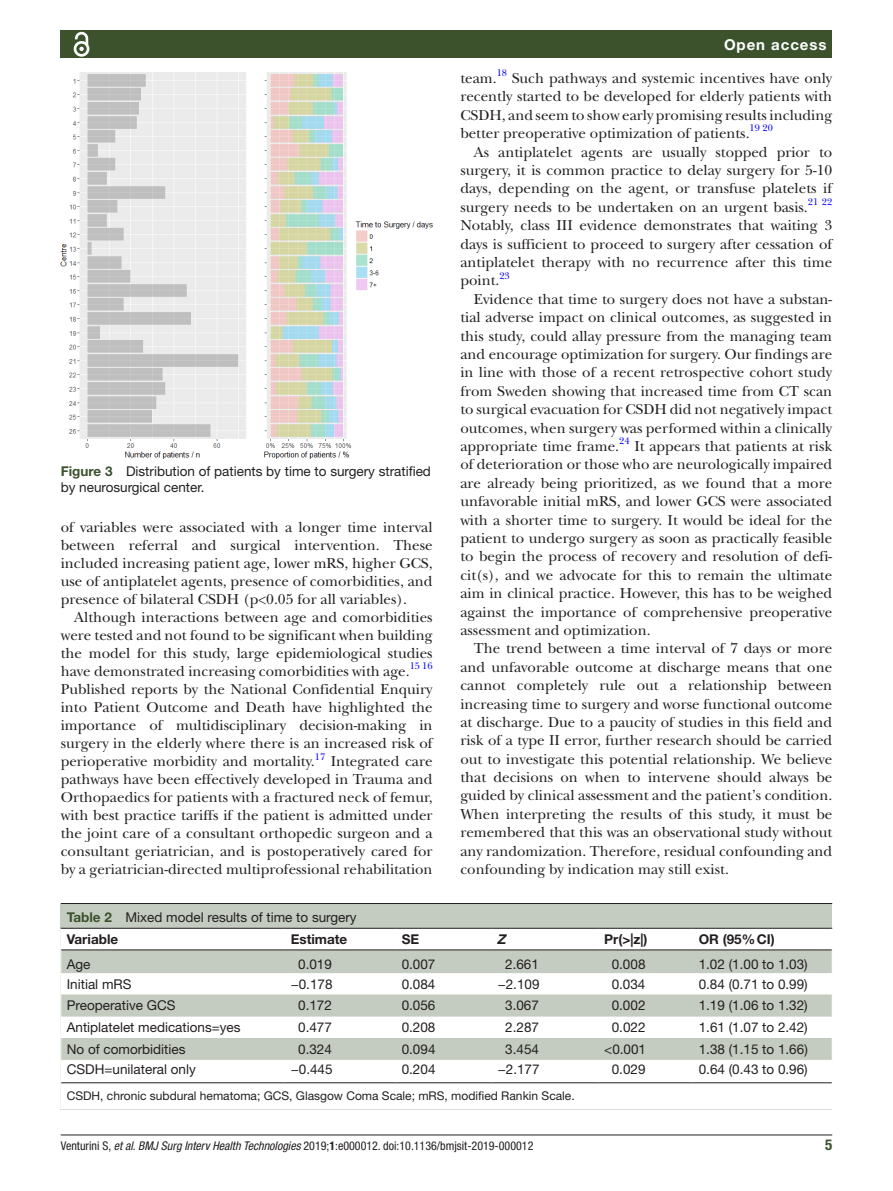
<style>
.page{position:relative;width:893px;height:1191px;background:#fff}
.page>*{position:absolute;margin:0;border:0;box-sizing:border-box;transform-origin:0 0}
.t1{font:15px/18.5px "New Baskerville";color:#231f20;text-align:justify}
.t2{font:700 15px "Helvetica Neue LT Std";letter-spacing:.065em;color:#fff}
.t3{font:700 condensed 15px "Helvetica Neue LT Std";color:#3b522d}
.t4{font:13.5px/16.2px "Helvetica Neue LT Std";color:#231f20}
.t5{font:700 13.5px "Helvetica Neue LT Std";color:#231f20}
.t6{font:italic 700 13.5px "Helvetica Neue LT Std";color:#231f20}
.t7{font:condensed 12px "Helvetica Neue LT Std";color:#231f20}
.t8{font:12px "Helvetica Neue LT Std";color:#231f20}
.t9{font:9.9px "New Baskerville";color:#00f}
.s1{font-weight:700;color:#3b522d}
.s2{font-weight:700}
.s3{font-style:italic}
</style>
<div class="page">
<hr style="left:61px;top:1134px;width:771px;height:1px;background:#231f20">
<div style="left:61px;top:31px;width:771px;height:27px;background:#3b522d"></div>
<svg style="left:73px;top:31px;width:17px;height:26px"></svg>
<img style="left:61px;top:73px;width:372px;height:385px">
<div style="left:61px;top:904px;width:771px;height:205px;background:#c4cbc0"></div>
<hr style="left:61px;top:903px;width:771px;height:1px;background:#231f20">
<div style="left:61px;top:929px;width:771px;height:180px;background:#fff"></div>
<svg style="left:61px;top:950px;width:771px;height:109px"></svg>
<hr style="left:61px;top:928px;width:224px;height:1px;background:#231f20">
<hr style="left:61px;top:949px;width:224px;height:1px;background:#231f20">
<hr style="left:285px;top:928px;width:111px;height:1px;background:#231f20">
<hr style="left:285px;top:949px;width:111px;height:1px;background:#231f20">
<hr style="left:396px;top:928px;width:96px;height:1px;background:#231f20">
<hr style="left:396px;top:949px;width:96px;height:1px;background:#231f20">
<hr style="left:492px;top:928px;width:106px;height:1px;background:#231f20">
<hr style="left:492px;top:949px;width:106px;height:1px;background:#231f20">
<hr style="left:598px;top:928px;width:95px;height:1px;background:#231f20">
<hr style="left:598px;top:949px;width:95px;height:1px;background:#231f20">
<hr style="left:693px;top:928px;width:139px;height:1px;background:#231f20">
<hr style="left:693px;top:949px;width:139px;height:1px;background:#231f20">
<hr style="left:285px;top:1082px;width:111px;height:1px;background:#231f20">
<hr style="left:396px;top:1082px;width:96px;height:1px;background:#231f20">
<hr style="left:492px;top:1082px;width:106px;height:1px;background:#231f20">
<hr style="left:598px;top:1082px;width:95px;height:1px;background:#231f20">
<hr style="left:693px;top:1082px;width:139px;height:1px;background:#231f20">
<hr style="left:61px;top:1082px;width:224px;height:1px;background:#231f20">
<svg style="left:60px;top:928px;width:1px;height:181px"></svg>
<hr style="left:67px;top:1099px;width:765px;height:2px;background:#fff">
<p class="t4" style="left:61px;top:463px;width:372px"><span class="s1">Figure 3</span> Distribution of patients by time to surgery stratified by neurosurgical center.</p>
<p class="t1" style="left:61px;top:518px;width:373px;line-height:18px">of variables were associated with a longer time interval between referral and surgical intervention. These included increasing patient age, lower mRS, higher GCS, use of antiplatelet agents, presence of comorbidities, and presence of bilateral CSDH (p&lt;0.05 for all variables).</p>
<p class="t1" style="left:61px;top:608px;width:373px;line-height:18px;text-indent:14px">Although interactions between age and comorbidities were tested and not found to be significant when building the model for this study, large epidemiological studies have demonstrated increasing comorbidities with age.</p>
<p class="t9" style="left:410px;top:660px;width:24px">15 16</p>
<p class="t1" style="left:61px;top:680px;width:373px;line-height:18px">Published reports by the National Confidential Enquiry into Patient Outcome and Death have highlighted the importance of multidisciplinary decision-making in surgery in the elderly where there is an increased risk of perioperative morbidity and mortality.</p>
<p class="t9" style="left:315px;top:750px;width:12px">17</p>
<p class="t1" style="left:61px;top:752px;width:373px;line-height:18px;text-indent:270px">Integrated care pathways have been effectively developed in Trauma and Orthopaedics for patients with a fractured neck of femur, with best practice tariffs if the patient is admitted under the joint care of a consultant orthopedic surgeon and a consultant geriatrician, and is postoperatively cared for by a geriatrician-directed multiprofessional rehabilitation</p>
<p class="t2" style="left:724px;top:35px;width:104px">Open access</p>
<p class="t1" style="left:460px;top:69px;width:373px">team.<sup>18</sup> Such pathways and systemic incentives have only recently started to be developed for elderly patients with CSDH, and seem to show early promising results including better preoperative optimization of patients.<sup>19</sup> <sup>20</sup></p>
<p class="t1" style="left:460px;top:143px;width:373px;text-indent:14px">As antiplatelet agents are usually stopped prior to surgery, it is common practice to delay surgery for 5-10 days, depending on the agent, or transfuse platelets if surgery needs to be undertaken on an urgent basis.</p>
<p class="t9" style="left:808px;top:196px;width:26px">21 22</p>
<p class="t1" style="left:460px;top:216px;width:373px">Notably, class III evidence demonstrates that waiting 3 days is sufficient to proceed to surgery after cessation of antiplatelet therapy with no recurrence after this time point.<sup>23</sup></p>
<p class="t1" style="left:460px;top:290px;width:373px;text-indent:14px">Evidence that time to surgery does not have a substan&shy;tial adverse impact on clinical outcomes, as suggested in this study, could allay pressure from the managing team and encourage optimization for surgery. Our findings are in line with those of a recent retrospective cohort study from Sweden showing that increased time from CT scan to surgical evacuation for CSDH did not negatively impact outcomes, when surgery was performed within a clinically appropriate time frame.<sup>24</sup> It appears that patients at risk of deterioration or those who are neurologically impaired are already being prioritized, as we found that a more unfavorable initial mRS, and lower GCS were associated with a shorter time to surgery. It would be ideal for the patient to undergo surgery as soon as practically feasible to begin the process of recovery and resolution of defi&shy;cit(s), and we advocate for this to remain the ultimate aim in clinical practice. However, this has to be weighed against the importance of comprehensive preoperative assessment and optimization.</p>
<p class="t1" style="left:460px;top:639px;width:373px;text-indent:14px">The trend between a time interval of 7 days or more and unfavorable outcome at discharge means that one cannot completely rule out a relationship between increasing time to surgery and worse functional outcome at discharge. Due to a paucity of studies in this field and risk of a type II error, further research should be carried out to investigate this potential relationship. We believe that decisions on when to intervene should always be guided by clinical assessment and the patient’s condition.<br>When interpreting the results of this study, it must be remembered that this was an observational study without any randomization. Therefore, residual confounding and confounding by indication may still exist.</p>
<p class="t4" style="left:67px;top:906px;width:291px;line-height:22px"><span class="s1">Table 2</span> Mixed model results of time to surgery<br><span class="s2">Variable</span></p>
<p class="t5" style="left:291px;top:930px;width:58px">Estimate</p>
<p class="t5" style="left:402px;top:930px;width:19px">SE</p>
<p class="t6" style="left:498px;top:930px;width:10px">Z</p>
<p class="t5" style="left:604px;top:930px;width:45px">Pr(&gt;|z|)</p>
<p class="t5" style="left:699px;top:930px;width:78px">OR (95%CI)</p>
<p class="t4" style="left:67px;top:955px;width:25px">Age</p>
<p class="t4" style="left:298px;top:955px;width:35px">0.019</p>
<p class="t4" style="left:402px;top:955px;width:35px">0.007</p>
<p class="t4" style="left:505px;top:955px;width:35px">2.661</p>
<p class="t4" style="left:612px;top:955px;width:35px">0.008</p>
<p class="t4" style="left:699px;top:955px;width:111px">1.02 (1.00 to 1.03)</p>
<p class="t4" style="left:67px;top:975px;width:66px">Initial mRS</p>
<p class="t4" style="left:291px;top:975px;width:43px">−0.178</p>
<p class="t4" style="left:402px;top:975px;width:35px">0.084</p>
<p class="t4" style="left:498px;top:975px;width:43px">−2.109</p>
<p class="t4" style="left:612px;top:975px;width:35px">0.034</p>
<p class="t4" style="left:699px;top:975px;width:111px">0.84 (0.71 to 0.99)</p>
<p class="t4" style="left:67px;top:997px;width:110px">Preoperative GCS</p>
<p class="t4" style="left:298px;top:997px;width:35px">0.172</p>
<p class="t4" style="left:402px;top:997px;width:35px">0.056</p>
<p class="t4" style="left:505px;top:997px;width:35px">3.067</p>
<p class="t4" style="left:612px;top:997px;width:35px">0.002</p>
<p class="t4" style="left:699px;top:997px;width:111px">1.19 (1.06 to 1.32)</p>
<p class="t4" style="left:67px;top:1019px;width:175px">Antiplatelet medications=yes</p>
<p class="t4" style="left:298px;top:1019px;width:35px">0.477</p>
<p class="t4" style="left:402px;top:1019px;width:35px">0.208</p>
<p class="t4" style="left:505px;top:1019px;width:35px">2.287</p>
<p class="t4" style="left:612px;top:1019px;width:35px">0.022</p>
<p class="t4" style="left:699px;top:1019px;width:111px">1.61 (1.07 to 2.42)</p>
<p class="t4" style="left:67px;top:1040px;width:120px">No of comorbidities</p>
<p class="t4" style="left:298px;top:1040px;width:35px">0.324</p>
<p class="t4" style="left:402px;top:1040px;width:35px">0.094</p>
<p class="t4" style="left:505px;top:1040px;width:35px">3.454</p>
<p class="t4" style="left:604px;top:1040px;width:43px">&lt;0.001</p>
<p class="t4" style="left:699px;top:1040px;width:111px">1.38 (1.15 to 1.66)</p>
<p class="t4" style="left:67px;top:1060px;width:131px">CSDH=unilateral only</p>
<p class="t4" style="left:291px;top:1060px;width:43px">−0.445</p>
<p class="t4" style="left:402px;top:1060px;width:35px">0.204</p>
<p class="t4" style="left:498px;top:1060px;width:43px">−2.177</p>
<p class="t4" style="left:612px;top:1060px;width:35px">0.029</p>
<p class="t4" style="left:699px;top:1060px;width:111px">0.64 (0.43 to 0.96)</p>
<p class="t8" style="left:67px;top:1089px;width:509px">CSDH, chronic subdural hematoma; GCS, Glasgow Coma Scale; mRS, modified Rankin Scale.</p>
<p class="t7" style="left:61px;top:1138px;width:474px">Venturini S, <span class="s3">et al</span>. <span class="s3">BMJ Surg Interv Health Technologies</span> 2019;<span class="s2">1</span>:e000012. doi:10.1136/bmjsit-2019-000012</p>
<p class="t3" style="left:825px;top:1135px;width:9px">5</p>
</div>
